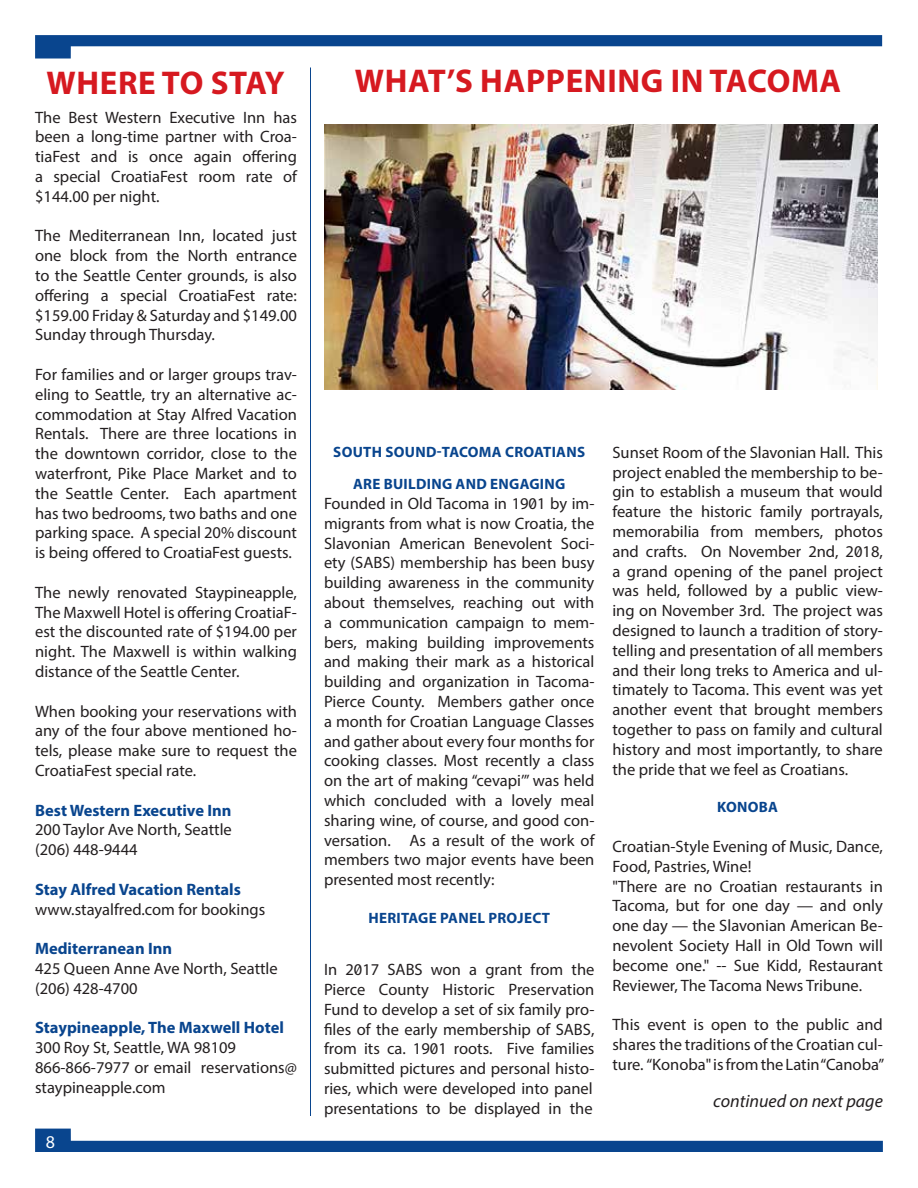
<style>
.page{position:relative;width:918px;height:1188px;background:#fff}
.page>*{position:absolute;margin:0;border:0;box-sizing:border-box;transform-origin:0 0}
.t1{font:700 33px "Myriad Pro";letter-spacing:.02em;color:#d61920}
.t2{font:italic 18px "Myriad Pro";color:#231f20}
.t3{font:18px "Myriad Pro";color:#fff}
.t4{font:16.5px/19.8px "Myriad Pro";color:#231f20;text-align:justify}
.t5{font:700 16.5px "Myriad Pro";color:#09458e}
.t6{font:700 15px/32.4px "Myriad Pro";letter-spacing:.02em;color:#09458e;text-align:center}
</style>
<div class="page">
<svg style="left:35px;top:35px;width:847px;height:24px"></svg>
<svg style="left:35px;top:1129px;width:848px;height:23px"></svg>
<img style="left:324px;top:125px;width:553px;height:264px">
<hr style="left:310px;top:68px;width:1px;height:1048px;background:#09458e">
<h1 class="t1" style="left:46px;top:61px;width:240px">WHERE TO STAY</h1>
<p class="t4" style="left:35px;top:107px;width:263px">The Best Western Executive Inn has been a long-time partner with Croa&shy;tiaFest and is once again offering a special CroatiaFest room rate of $144.00 per night.</p>
<p class="t4" style="left:35px;top:226px;width:263px">The Mediterranean Inn, located just one block from the North entrance to the Seattle Center grounds, is also offering a special CroatiaFest rate: $159.00 Friday &amp; Saturday and $149.00<br>Sunday through Thursday.</p>
<p class="t4" style="left:35px;top:364px;width:263px">For families and or larger groups trav&shy;eling to Seattle, try an alternative ac&shy;commodation at Stay Alfred Vacation Rentals. There are three locations in the downtown corridor, close to the waterfront, Pike Place Market and to the Seattle Center. Each apartment has two bedrooms, two baths and one parking space. A special 20% discount is being offered to CroatiaFest guests.</p>
<p class="t4" style="left:35px;top:582px;width:263px">The newly renovated Staypineapple, The Maxwell Hotel is offering CroatiaF&shy;est the discounted rate of $194.00 per night. The Maxwell is within walking distance of the Seattle Center.</p>
<p class="t4" style="left:35px;top:701px;width:263px">When booking your reservations with any of the four above mentioned ho&shy;tels, please make sure to request the CroatiaFest special rate.</p>
<p class="t5" style="left:35px;top:799px;width:198px">Best Western Executive Inn</p>
<p class="t4" style="left:35px;top:820px;width:198px">200 Taylor Ave North, Seattle (206) 448-9444</p>
<p class="t5" style="left:35px;top:879px;width:207px">Stay Alfred Vacation Rentals</p>
<p class="t4" style="left:35px;top:899px;width:232px">www.stayalfred.com for bookings</p>
<p class="t5" style="left:35px;top:938px;width:139px">Mediterranean Inn</p>
<p class="t4" style="left:35px;top:958px;width:244px">425 Queen Anne Ave North, Seattle (206) 428-4700</p>
<p class="t5" style="left:35px;top:1017px;width:250px">Staypineapple, The Maxwell Hotel</p>
<p class="t4" style="left:35px;top:1038px;width:263px;text-align:left">300 Roy St, Seattle, WA 98109<br>866-866-7977 or email reservations@ staypineapple.com</p>
<p class="t3" style="left:46px;top:1130px;width:11px">8</p>
<h1 class="t1" style="left:355px;top:60px;width:488px">WHAT’S HAPPENING IN TACOMA</h1>
<p class="t6" style="left:333px;top:435px;width:253px">SOUTH SOUND-TACOMA CROATIANS<br>ARE BUILDING AND ENGAGING</p>
<p class="t4" style="left:324px;top:493px;width:272px">Founded in Old Tacoma in 1901 by im&shy;migrants from what is now Croatia, the Slavonian American Benevolent Soci&shy;ety (SABS) membership has been busy building awareness in the community about themselves, reaching out with a communication campaign to mem&shy;bers, making building improvements and making their mark as a historical building and organization in Tacoma-Pierce County. Members gather once a month for Croatian Language Classes and gather about every four months for cooking classes. Most recently a class on the art of making “cevapi’” was held which concluded with a lovely meal sharing wine, of course, and good con&shy;versation. As a result of the work of members two major events have been presented most recently:</p>
<p class="t6" style="left:368px;top:901px;width:183px">HERITAGE PANEL PROJECT</p>
<p class="t4" style="left:324px;top:959px;width:272px">In 2017 SABS won a grant from the Pierce County Historic Preservation Fund to develop a set of six family pro&shy;files of the early membership of SABS, from its ca. 1901 roots. Five families submitted pictures and personal histo&shy;ries, which were developed into panel presentations to be displayed in the</p>
<p class="t4" style="left:612px;top:442px;width:272px">Sunset Room of the Slavonian Hall. This project enabled the membership to be&shy;gin to establish a museum that would feature the historic family portrayals, memorabilia from members, photos and crafts. On November 2nd, 2018, a grand opening of the panel project was held, followed by a public view&shy;ing on November 3rd. The project was designed to launch a tradition of story&shy;telling and presentation of all members and their long treks to America and ul&shy;timately to Tacoma. This event was yet another event that brought members together to pass on family and cultural history and most importantly, to share the pride that we feel as Croatians.</p>
<p class="t6" style="left:717px;top:791px;width:62px">KONOBA</p>
<p class="t4" style="left:612px;top:836px;width:272px;text-align:left">Croatian-Style Evening of Music, Dance, Food, Pastries, Wine!<br>"There are no Croatian restaurants in Tacoma, but for one day — and only one day — the Slavonian American Be&shy;nevolent Society Hall in Old Town will become one." -- Sue Kidd, Restaurant Reviewer, The Tacoma News Tribune.</p>
<p class="t4" style="left:612px;top:1015px;width:273px">This event is open to the public and shares the traditions of the Croatian cul&shy;ture. “Konoba" is from the Latin “Canoba”</p>
<p class="t2" style="left:713px;top:1090px;width:171px">continued on next page</p>
</div>
